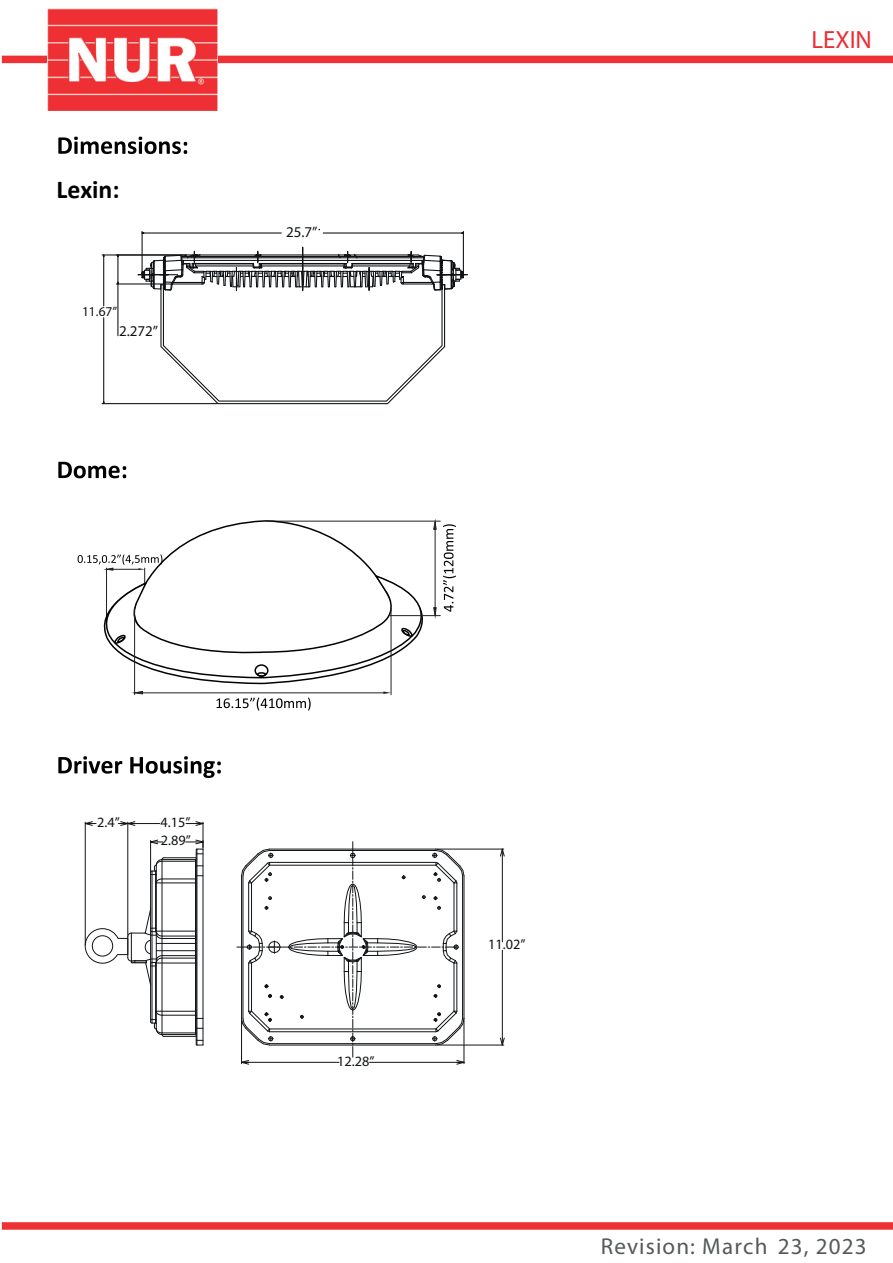
<style>
.page{position:relative;width:893px;height:1263px;background:#fff}
.page>*{position:absolute;margin:0;border:0;box-sizing:border-box;transform-origin:0 0}
.t1{font:700 25.8px "Calibri";color:#000001}
.t2{font:24.9px "Myriad Pro";color:#eb2d33}
.t3{font:23.1px "Myriad Pro";letter-spacing:.05em;color:#55595a}
.t4{font:15px "Myriad Pro";color:#101315}
.t5{font:14.25px/18.5px "Myriad Pro";color:#101315}
.t6{font:13.5px "Myriad Pro";color:#101315}
</style>
<div class="page">
<div style="left:2px;top:1222px;width:891px;height:8px;background:#ed3135"></div>
<div style="left:2px;top:56px;width:891px;height:7px;background:#ed3135"></div>
<img style="left:47px;top:8px;width:171px;height:103px">
<svg style="left:58px;top:137px;width:129px;height:17px"></svg>
<svg style="left:126px;top:247px;width:342px;height:158px"></svg>
<hr style="left:103px;top:318px;width:1px;height:86px;background:#101315">
<hr style="left:103px;top:255px;width:1px;height:51px;background:#101315">
<hr style="left:102px;top:403px;width:115px;height:1px;background:#101315">
<hr style="left:102px;top:254px;width:84px;height:1px;background:#101315">
<hr style="left:116px;top:283px;width:55px;height:1px;background:#101315">
<svg style="left:116px;top:254px;width:4px;height:83px"></svg>
<hr style="left:142px;top:231px;width:1px;height:43px;background:#101315">
<hr style="left:463px;top:231px;width:1px;height:46px;background:#101315">
<hr style="left:142px;top:232px;width:139px;height:2px;background:#101315">
<hr style="left:323px;top:232px;width:140px;height:2px;background:#101315">
<svg style="left:58px;top:462px;width:68px;height:16px"></svg>
<svg style="left:58px;top:756px;width:163px;height:22px"></svg>
<svg style="left:217px;top:698px;width:94px;height:12px"></svg>
<hr style="left:143px;top:693px;width:241px;height:1px;background:#231f20">
<svg style="left:135px;top:691px;width:8px;height:4px"></svg>
<svg style="left:383px;top:691px;width:8px;height:3px"></svg>
<svg style="left:78px;top:519px;width:378px;height:166px"></svg>
<hr style="left:390px;top:615px;width:50px;height:1px;background:#231f20">
<hr style="left:391px;top:608px;width:1px;height:87px;background:#231f20">
<hr style="left:134px;top:608px;width:1px;height:87px;background:#231f20">
<hr style="left:164px;top:1036px;width:32px;height:1px;background:#101315">
<hr style="left:162px;top:1034px;width:33px;height:1px;background:#101315">
<hr style="left:162px;top:1032px;width:33px;height:1px;background:#101315">
<hr style="left:162px;top:1015px;width:33px;height:1px;background:#101315">
<hr style="left:156px;top:1011px;width:40px;height:1px;background:#101315">
<hr style="left:150px;top:872px;width:1px;height:150px;background:#101315">
<hr style="left:152px;top:871px;width:1px;height:152px;background:#101315">
<hr style="left:156px;top:963px;width:40px;height:1px;background:#101315">
<hr style="left:155px;top:962px;width:1px;height:61px;background:#101315">
<hr style="left:155px;top:871px;width:1px;height:61px;background:#101315">
<hr style="left:156px;top:865px;width:1px;height:164px;background:#101315">
<hr style="left:162px;top:958px;width:33px;height:1px;background:#101315">
<hr style="left:162px;top:955px;width:33px;height:1px;background:#101315">
<hr style="left:162px;top:859px;width:1px;height:175px;background:#101315">
<hr style="left:156px;top:950px;width:40px;height:1px;background:#101315">
<hr style="left:156px;top:943px;width:40px;height:1px;background:#101315">
<hr style="left:162px;top:938px;width:33px;height:1px;background:#101315">
<hr style="left:162px;top:936px;width:33px;height:1px;background:#101315">
<hr style="left:156px;top:931px;width:40px;height:1px;background:#101315">
<hr style="left:195px;top:859px;width:1px;height:175px;background:#101315">
<hr style="left:196px;top:850px;width:1px;height:194px;background:#101315">
<hr style="left:197px;top:849px;width:1px;height:196px;background:#101315">
<hr style="left:203px;top:849px;width:1px;height:196px;background:#101315">
<hr style="left:156px;top:882px;width:40px;height:1px;background:#101315">
<hr style="left:162px;top:878px;width:33px;height:1px;background:#101315">
<hr style="left:162px;top:861px;width:33px;height:1px;background:#101315">
<hr style="left:162px;top:859px;width:33px;height:1px;background:#101315">
<hr style="left:164px;top:857px;width:32px;height:1px;background:#101315">
<svg style="left:150px;top:1010px;width:15px;height:27px"></svg>
<svg style="left:196px;top:1014px;width:7px;height:5px"></svg>
<svg style="left:196px;top:875px;width:7px;height:5px"></svg>
<svg style="left:195px;top:1027px;width:8px;height:19px"></svg>
<hr style="left:150px;top:840px;width:1px;height:33px;background:#101315">
<svg style="left:150px;top:839px;width:13px;height:6px"></svg>
<svg style="left:150px;top:857px;width:15px;height:27px"></svg>
<hr style="left:127px;top:822px;width:1px;height:113px;background:#101315">
<hr style="left:85px;top:822px;width:1px;height:123px;background:#101315">
<svg style="left:84px;top:821px;width:12px;height:5px"></svg>
<svg style="left:118px;top:821px;width:42px;height:5px"></svg>
<svg style="left:186px;top:821px;width:18px;height:46px"></svg>
<hr style="left:437px;top:1045px;width:67px;height:1px;background:#101315">
<hr style="left:437px;top:849px;width:67px;height:1px;background:#101315">
<hr style="left:502px;top:950px;width:1px;height:88px;background:#101315">
<hr style="left:502px;top:856px;width:1px;height:86px;background:#101315">
<svg style="left:499px;top:1037px;width:6px;height:9px"></svg>
<svg style="left:237px;top:842px;width:230px;height:223px"></svg>
<svg style="left:499px;top:848px;width:6px;height:9px"></svg>
<svg style="left:84px;top:908px;width:79px;height:78px"></svg>
<h1 class="t1" style="left:57px;top:181px;width:65px">Lexin:</h1>
<p class="t6" style="left:82px;top:306px;width:37px">11.67”</p>
<p class="t4" style="left:119px;top:325px;width:41px">2.272”</p>
<p class="t4" style="left:286px;top:226px;width:33px">25.7”</p>
<h2 class="t2" style="left:811px;top:30px;width:62px">LEXIN</h2>
<p class="t5" style="left:97px;top:814px;width:24px">2.4”</p>
<p class="t5" style="left:160px;top:814px;width:32px">4.15”<br>2.89”</p>
<p class="t5" style="left:337px;top:1053px;width:39px">12.28”</p>
<p class="t5" style="left:488px;top:936px;width:39px">11.02”</p>
<h3 class="t3" style="left:601px;top:1237px;width:267px">Revision: March 23, 2023</h3>
</div>
